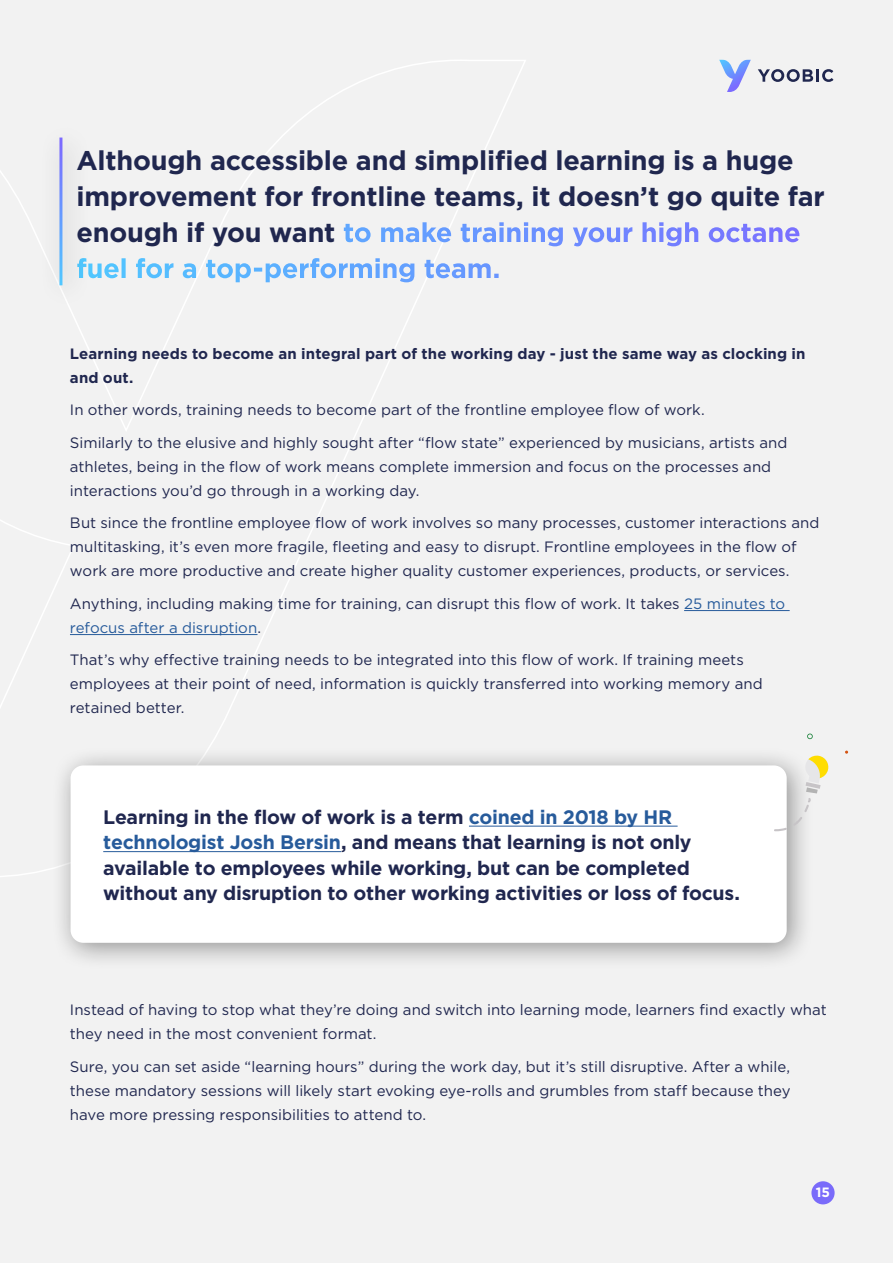
<style>
.page{position:relative;width:893px;height:1263px;background:#f2f2f2}
.page>*{position:absolute;margin:0;border:0;box-sizing:border-box;transform-origin:0 0}
.t1{font:700 27px/36px "Gotham Pro";letter-spacing:-.01em;color:#20274f}
.t2{font:700 19.5px/25.5px "Gotham Pro";letter-spacing:-.015em;color:#20274f}
.t3{font:15px/24px "Gotham Pro";color:#20274f}
.t4{font:700 15px/24px "Gotham Pro";letter-spacing:.005em;color:#20274f}
.t5{font:700 13.5px "Gotham Pro";color:#fff}
.s1{color:#fff}
.s2{color:#275b9b}
</style>
<div class="page">
<svg style="left:0;top:60px;width:526px;height:817px"></svg>
<hr style="left:684px;top:610px;width:106px;height:1px;background:#275b9b">
<hr style="left:70px;top:634px;width:187px;height:1px;background:#275b9b">
<div style="left:40px;top:121px;width:50px;height:189px;background:#efefef"></div>
<hr style="left:59px;top:138px;width:3px;height:147px;background:#fff">
<div style="left:51px;top:746px;width:764px;height:225px;background:#000;opacity:.4"></div>
<div style="left:71px;top:765px;width:716px;height:178px;background:#fff;border-radius:13px"></div>
<hr style="left:469px;top:826px;width:209px;height:1px;background:#275b9b">
<hr style="left:103px;top:851px;width:238px;height:1px;background:#275b9b">
<svg style="left:807px;top:733px;width:6px;height:6px"></svg>
<svg style="left:773px;top:754px;width:56px;height:78px"></svg>
<svg style="left:758px;top:69px;width:75px;height:13px"></svg>
<svg style="left:719px;top:60px;width:32px;height:32px"></svg>
<div style="left:811px;top:1181px;width:24px;height:23px;background:#7a6bfa;border-radius:50%"></div>
<h1 class="t1" style="left:76px;top:142px;width:750px">Although accessible and simplified learning is a huge improvement for frontline teams, it doesn’t go quite far enough if you want <span class="s1">to make training your high octane fuel for a top-performing team.</span></h1>
<p class="t4" style="left:70px;top:341px;width:737px">Learning needs to become an integral part of the working day - just the same way as clocking in and out.</p>
<p class="t3" style="left:70px;top:393px;width:719px;line-height:32.5px">In other words, training needs to become part of the frontline employee flow of work.<br>Similarly to the elusive and highly sought after “flow state” experienced by musicians, artists and</p>
<p class="t3" style="left:70px;top:454px;width:703px">athletes, being in the flow of work means complete immersion and focus on the processes and interactions you’d go through in a working day.</p>
<p class="t3" style="left:70px;top:511px;width:751px">But since the frontline employee flow of work involves so many processes, customer interactions and multitasking, it’s even more fragile, fleeting and easy to disrupt. Frontline employees in the flow of work are more productive and create higher quality customer experiences, products, or services.</p>
<p class="t3" style="left:70px;top:591px;width:717px">Anything, including making time for training, can disrupt this flow of work. It takes <span class="s2">25 minutes to refocus after a disruption</span>.</p>
<p class="t3" style="left:70px;top:648px;width:694px">That’s why effective training needs to be integrated into this flow of work. If training meets employees at their point of need, information is quickly transferred into working memory and retained better.</p>
<p class="t2" style="left:103px;top:803px;width:638px">Learning in the flow of work is a term <span class="s2">coined in 2018 by HR technologist Josh Bersin</span>, and means that learning is not only available to employees while working, but can be completed without any disruption to other working activities or loss of focus.</p>
<p class="t3" style="left:70px;top:998px;width:758px">Instead of having to stop what they’re doing and switch into learning mode, learners find exactly what they need in the most convenient format.</p>
<p class="t3" style="left:70px;top:1054px;width:722px;text-align:justify">Sure, you can set aside “learning hours” during the work day, but it’s still disruptive. After a while, these mandatory sessions will likely start evoking eye-rolls and grumbles from staff because they have more pressing responsibilities to attend to.</p>
<p class="t5" style="left:816px;top:1184px;width:16px">15</p>
</div>
